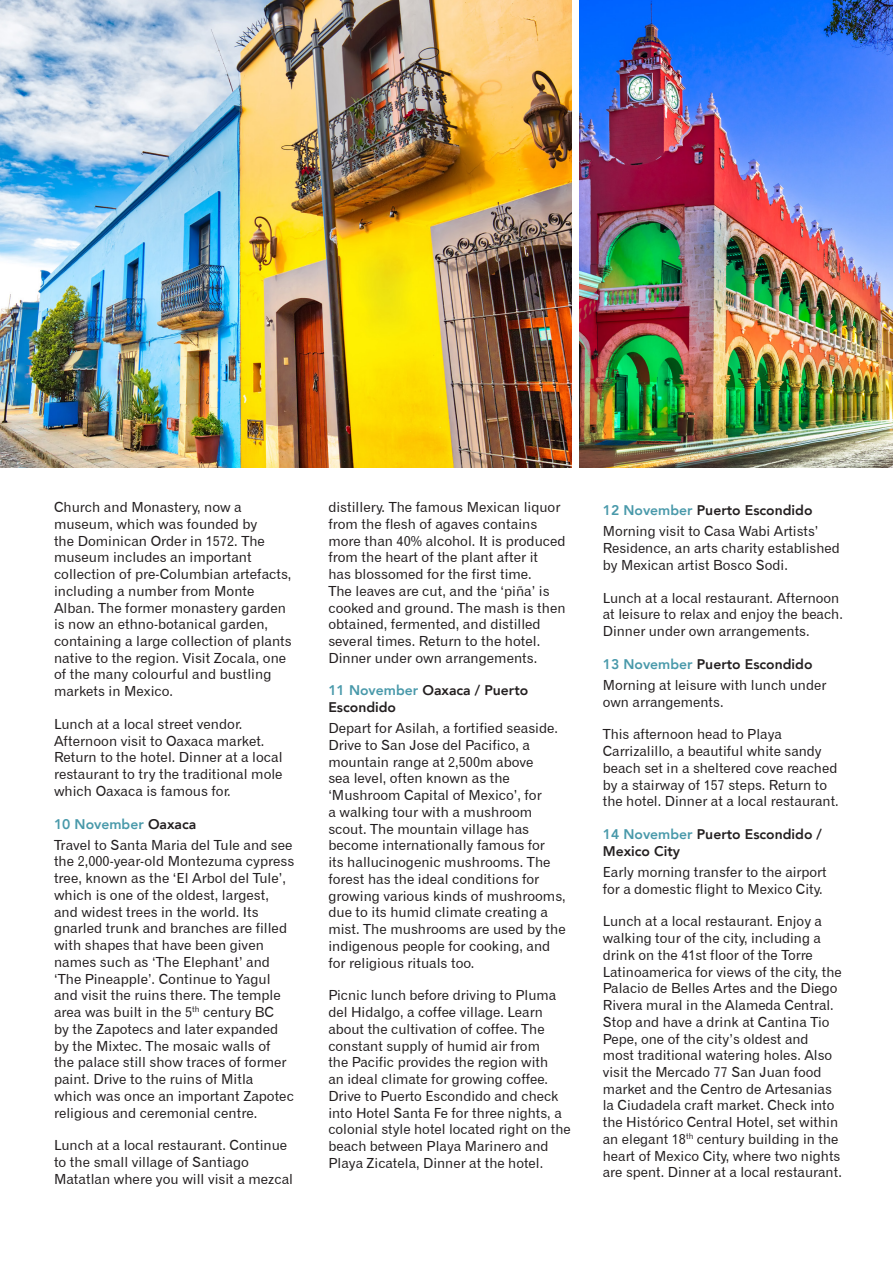
<style>
.page{position:relative;width:893px;height:1263px;background:#fff}
.page>*{position:absolute;margin:0;border:0;box-sizing:border-box;transform-origin:0 0}
.t1{font:13.95px/16.8px "Gothic 720 BT Roman B";color:#231f20}
.t2{font:800 13.95px/16.8px "Avenir";color:#231f20}
.t3{font:800 13.95px "Avenir";color:#4999aa}
.s1{color:#231f20}
.s2{color:#4999aa}
</style>
<div class="page">
<img style="left:0;top:0;width:571px;height:468px">
<img style="left:580px;top:0;width:313px;height:468px">
<p class="t1" style="left:54px;top:499px;width:239px">Church and Monastery, now a museum, which was founded by<br>the Dominican Order in 1572. The museum includes an important collection of pre-Columbian artefacts, including a number from Monte<br>Alban. The former monastery garden is now an ethno-botanical garden, containing a large collection of plants native to the region. Visit Zocala, one of the many colourful and bustling markets in Mexico.</p>
<p class="t1" style="left:54px;top:715px;width:230px">Lunch at a local street vendor.<br>Afternoon visit to Oaxaca market.<br>Return to the hotel. Dinner at a local restaurant to try the traditional mole which Oaxaca is famous for.</p>
<p class="t3" style="left:54px;top:813px;width:144px">10 November <span class="s1">Oaxaca</span></p>
<p class="t1" style="left:54px;top:836px;width:242px">Travel to Santa Maria del Tule and see the 2,000-year-old Montezuma cypress tree, known as the ‘El Arbol del Tule’, which is one of the oldest, largest, and widest trees in the world. Its gnarled trunk and branches are filled with shapes that have been given names such as ‘The Elephant’ and ‘The Pineapple’. Continue to Yagul and visit the ruins there. The temple area was built in the 5<sup>th</sup> century BC<br>by the Zapotecs and later expanded by the Mixtec. The mosaic walls of<br>the palace still show traces of former paint. Drive to the ruins of Mitla which was once an important Zapotec religious and ceremonial centre.</p>
<p class="t1" style="left:54px;top:1137px;width:241px">Lunch at a local restaurant. Continue to the small village of Santiago<br>Matatlan where you will visit a mezcal</p>
<p class="t1" style="left:328px;top:499px;width:239px">distillery. The famous Mexican liquor from the flesh of agaves contains more than 40% alcohol. It is produced from the heart of the plant after it<br>has blossomed for the first time.<br>The leaves are cut, and the ‘piña’ is cooked and ground. The mash is then obtained, fermented, and distilled several times. Return to the hotel.<br>Dinner under own arrangements.</p>
<p class="t2" style="left:328px;top:682px;width:201px"><span class="s2">11 November</span> Oaxaca / Puerto<br>Escondido</p>
<p class="t1" style="left:328px;top:720px;width:239px">Depart for Asilah, a fortified seaside.<br>Drive to San Jose del Pacifico, a mountain range at 2,500m above<br>sea level, often known as the ‘Mushroom Capital of Mexico’, for<br>a walking tour with a mushroom scout. The mountain village has become internationally famous for<br>its hallucinogenic mushrooms. The forest has the ideal conditions for growing various kinds of mushrooms, due to its humid climate creating a mist. The mushrooms are used by the indigenous people for cooking, and for religious rituals too.</p>
<p class="t1" style="left:328px;top:987px;width:244px">Picnic lunch before driving to Pluma del Hidalgo, a coffee village. Learn about the cultivation of coffee. The constant supply of humid air from<br>the Pacific provides the region with<br>an ideal climate for growing coffee.<br>Drive to Puerto Escondido and check into Hotel Santa Fe for three nights, a colonial style hotel located right on the beach between Playa Marinero and Playa Zicatela, Dinner at the hotel.</p>
<p class="t2" style="left:603px;top:502px;width:211px"><span class="s2">12 November</span> Puerto Escondido</p>
<p class="t1" style="left:603px;top:523px;width:238px">Morning visit to Casa Wabi Artists’<br>Residence, an arts charity established by Mexican artist Bosco Sodi.</p>
<p class="t1" style="left:603px;top:589px;width:242px">Lunch at a local restaurant. Afternoon at leisure to relax and enjoy the beach.<br>Dinner under own arrangements.</p>
<p class="t2" style="left:603px;top:656px;width:211px"><span class="s2">13 November</span> Puerto Escondido</p>
<p class="t1" style="left:603px;top:676px;width:225px">Morning at leisure with lunch under own arrangements.</p>
<p class="t1" style="left:603px;top:726px;width:237px">This afternoon head to Playa Carrizalillo, a beautiful white sandy beach set in a sheltered cove reached by a stairway of 157 steps. Return to the hotel. Dinner at a local restaurant.</p>
<p class="t2" style="left:603px;top:826px;width:221px"><span class="s2">14 November</span> Puerto Escondido /<br>Mexico City</p>
<p class="t1" style="left:603px;top:863px;width:225px">Early morning transfer to the airport for a domestic flight to Mexico City.</p>
<p class="t1" style="left:603px;top:913px;width:241px">Lunch at a local restaurant. Enjoy a walking tour of the city, including a drink on the 41st floor of the Torre Latinoamerica for views of the city, the Palacio de Belles Artes and the Diego Rivera mural in the Alameda Central.<br>Stop and have a drink at Cantina Tio Pepe, one of the city’s oldest and most traditional watering holes. Also visit the Mercado 77 San Juan food market and the Centro de Artesanias la Ciudadela craft market. Check into the Histórico Central Hotel, set within an elegant 18<sup>th</sup> century building in the heart of Mexico City, where two nights are spent. Dinner at a local restaurant.</p>
</div>
